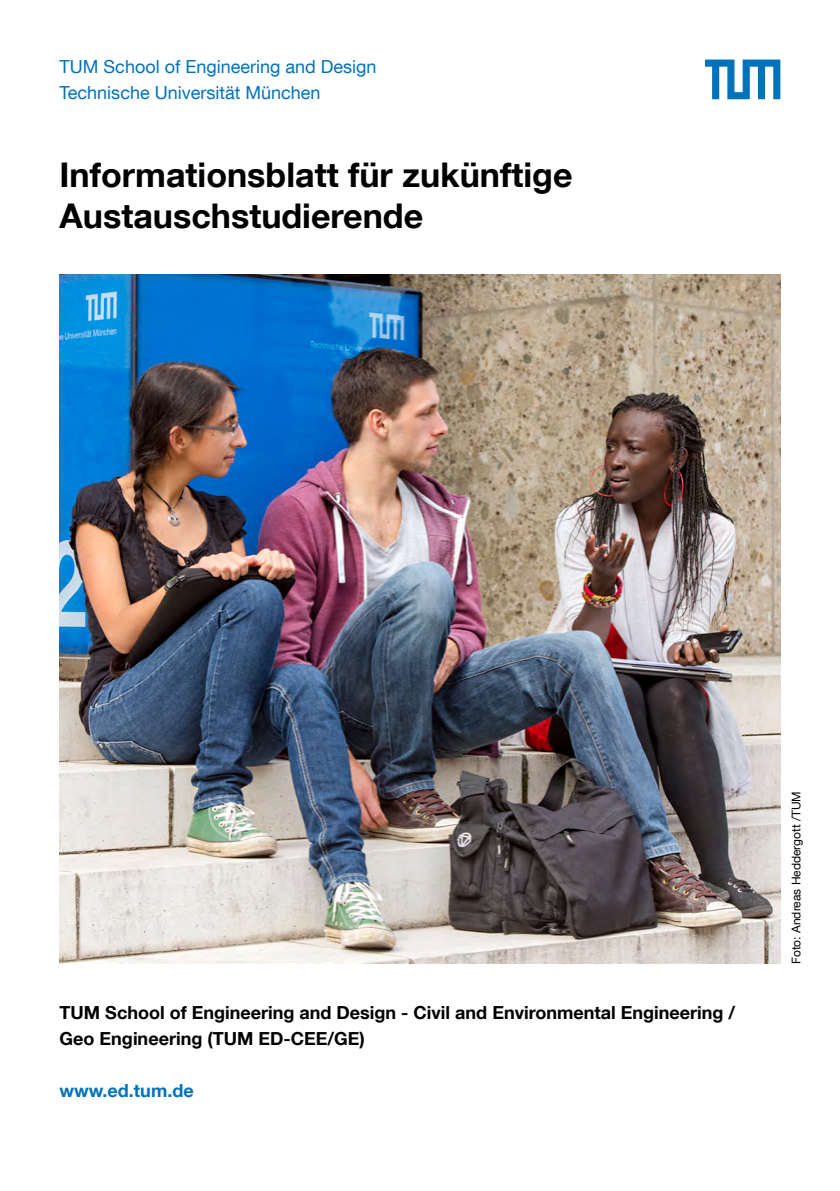
<style>
.page{position:relative;width:840px;height:1191px;background:#fff}
.page>*{position:absolute;margin:0;border:0;box-sizing:border-box;transform-origin:0 0}
.TUM_Flyer_Headline_1{font:700 34px/40.8px "TUM Neue Helvetica";color:#000}
.TUM_Flyer_Fließtext{font:700 18px/26px "TUM Neue Helvetica";color:#000}
.TUM_Flyer_Fließtext-2{font:18px "TUM Neue Helvetica";color:#0072bb}
.TUM_Flyer_Fließtext-3{font:700 18px "TUM Neue Helvetica";color:#0072bb}
.TUM_Flyer_Fließtext-4{font:12px "TUM Neue Helvetica";color:#000}
</style>
<div class="page">
<img style="left:60px;top:274px;width:720px;height:689px">
<svg style="left:705px;top:60px;width:75px;height:39px"></svg>
<p class="TUM_Flyer_Fließtext-2" style="left:60px;top:55px;width:318px">TUM School of Engineering and Design</p>
<p class="TUM_Flyer_Fließtext-2" style="left:60px;top:81px;width:262px">Technische Universität München</p>
<p class="TUM_Flyer_Headline_1" style="left:60px;top:153px;width:514px">Informationsblatt für zukünftige<br>Austauschstudierende</p>
<p class="TUM_Flyer_Fließtext" style="left:60px;top:999px;width:676px">TUM School of Engineering and Design - Civil and Environmental Engineering /<br>Geo Engineering (TUM ED-CEE/GE)</p>
<p class="TUM_Flyer_Fließtext-3" style="left:60px;top:1079px;width:135px">www.ed.tum.de</p>
<p class="TUM_Flyer_Fließtext-4" style="left:788px;top:964px;width:174px;rotate:-90deg">Foto: Andreas Heddergott /TUM</p>
</div>
